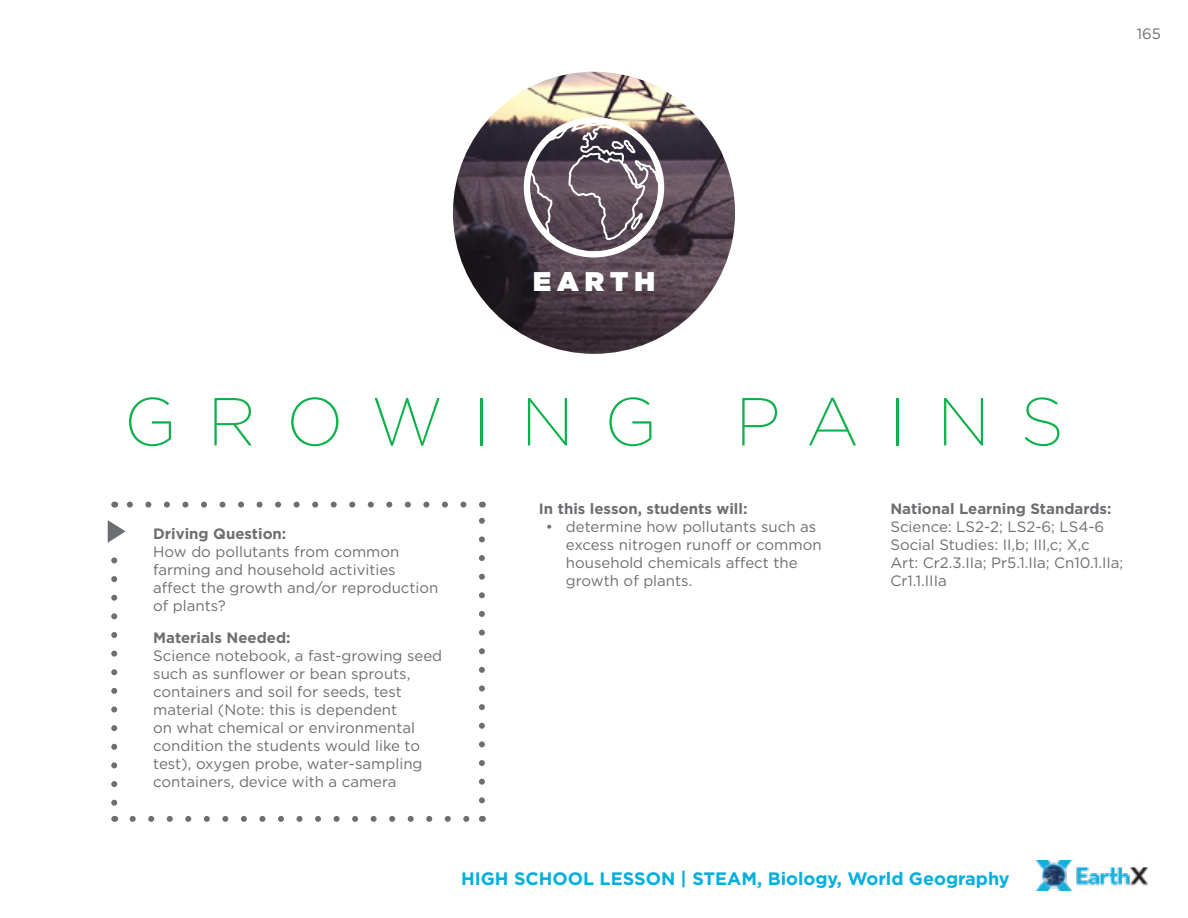
<style>
.page{position:relative;width:1188px;height:918px;background:#fff}
.page>*{position:absolute;margin:0;border:0;box-sizing:border-box;transform-origin:0 0}
.t1{font:200 67.65px "Gotham";letter-spacing:.45em;color:#0db14b}
.t2{font:900 27px "Gotham";letter-spacing:.225em;color:#fff}
.t3{font:700 18px "Gotham";color:#00afde}
.t4{font:15px/18px "Gotham";color:#6d6e71}
.t5{font:700 15px "Gotham";color:#6d6e71}
</style>
<div class="page">
<img style="left:1037px;top:860px;width:111px;height:31px">
<img style="left:453px;top:72px;width:282px;height:282px;border-radius:141px">
<svg style="left:527px;top:120px;width:135px;height:135px;background:#72656e"></svg>
<div style="left:524px;top:117px;width:140px;height:140px;border:6px solid #fff;border-radius:50%"></div>
<svg style="left:133px;top:816px;width:337px;height:6px"></svg>
<svg style="left:479px;top:517px;width:6px;height:283px"></svg>
<svg style="left:126px;top:502px;width:338px;height:6px"></svg>
<svg style="left:108px;top:520px;width:18px;height:286px"></svg>
<p class="t4" style="left:1137px;top:24px;width:26px">165</p>
<h2 class="t2" style="left:533px;top:262px;width:123px">EARTH</h2>
<h1 class="t1" style="left:124px;top:379px;width:941px">GROWING PAINS</h1>
<p class="t5" style="left:153px;top:524px;width:135px">Driving Question:</p>
<p class="t4" style="left:153px;top:542px;width:287px">How do pollutants from common farming and household activities affect the growth and/or reproduction of plants?</p>
<p class="t5" style="left:153px;top:627px;width:139px">Materials Needed:</p>
<p class="t4" style="left:153px;top:646px;width:291px">Science notebook, a fast-growing seed such as sunflower or bean sprouts, containers and soil for seeds, test material (Note: this is dependent<br>on what chemical or environmental condition the students would like to test), oxygen probe, water-sampling containers, device with a camera</p>
<p class="t5" style="left:539px;top:498px;width:210px">In this lesson, students will:</p>
<p class="t4" style="left:566px;top:517px;width:257px;text-indent:-20px">• determine how pollutants such as excess nitrogen runoff or common household chemicals affect the growth of plants.</p>
<p class="t5" style="left:890px;top:498px;width:223px">National Learning Standards:</p>
<p class="t4" style="left:890px;top:517px;width:235px">Science: LS2-2; LS2-6; LS4-6<br>Social Studies: II,b; III,c; X,c<br>Art: Cr2.3.IIa; Pr5.1.IIa; Cn10.1.IIa;<br>Cr1.1.IIIa</p>
<p class="t3" style="left:461px;top:866px;width:550px">HIGH SCHOOL LESSON | STEAM, Biology, World Geography</p>
</div>
